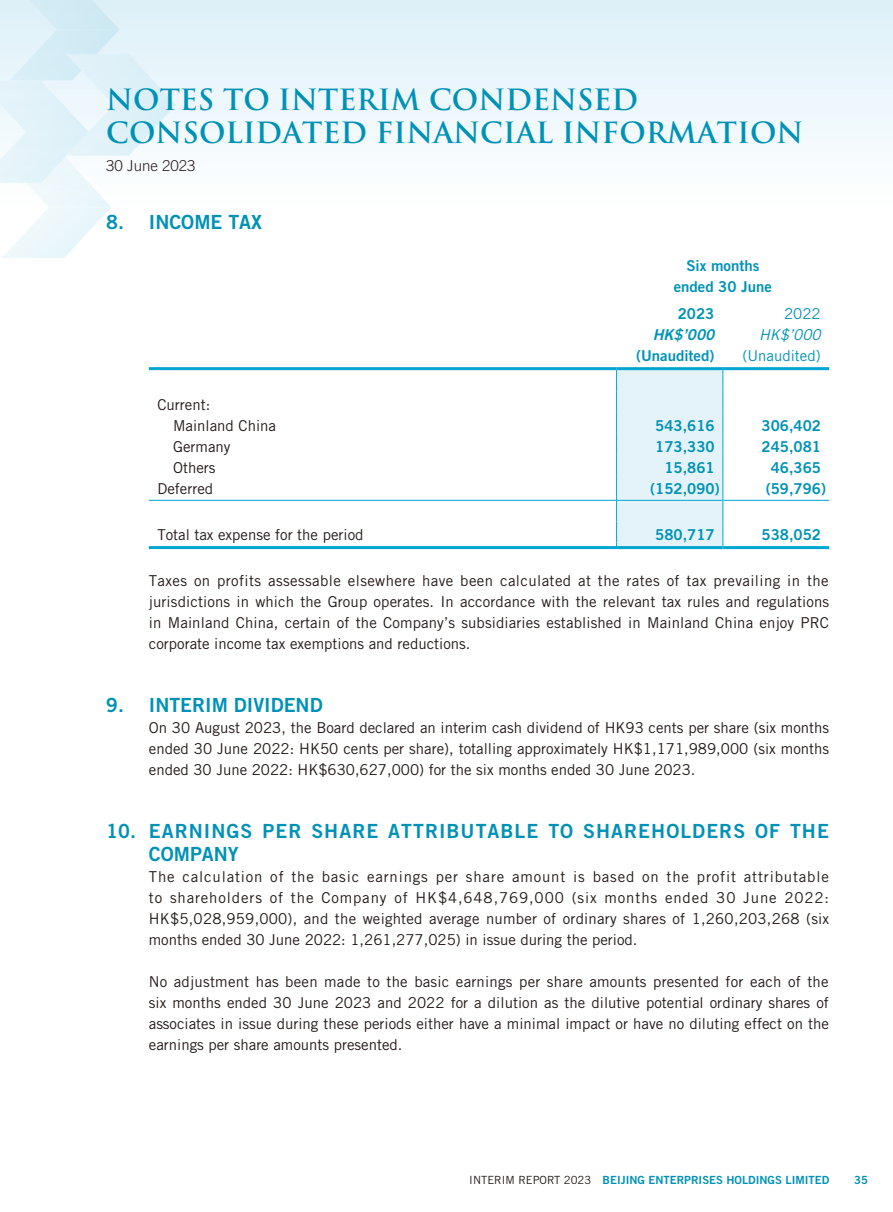
<style>
.page{position:relative;width:893px;height:1212px;background:#fff}
.page>*{position:absolute;margin:0;border:0;box-sizing:border-box;transform-origin:0 0}
.t1{font:700 28.5px/33px "Trajan Pro";color:#0092b6}
.t2{font:19.5px/22.5px "Trade Gothic LT Std Bd 2";letter-spacing:.055em;color:#0092b6}
.t3{font:19.5px "Trade Gothic LT Std Bd 2";color:#0092b6}
.t4{font:15px/21px "Trade Gothic LT Std";color:#231916;text-align:justify}
.t5{font:15px/21px "Trade Gothic LT Std Bd 2";color:#0092b6;text-align:center}
.t6{font:15px "Trade Gothic LT Std";color:#0092b6}
.t7{font:300 15px "Trade Gothic LT Std";color:#231916}
.t8{font:15px "Trade Gothic LT Std Bd 2 Obl";color:#0092b6}
.t9{font:italic 15px "Trade Gothic LT Std";color:#0092b6}
.t10{font:11.25px "Trade Gothic LT Std Bd 2";color:#0092b6}
.s1{font-family:"Trade Gothic LT Std";color:#231916}
</style>
<div class="page">
<div style="left:0;top:0;width:893px;height:426px;background:linear-gradient(to bottom,#e5f4fa,#fff)"></div>
<svg style="left:0;top:0;width:176px;height:258px"></svg>
<div style="left:616px;top:370px;width:107px;height:179px;background:#e3f3f9"></div>
<hr style="left:149px;top:367px;width:468px;height:3px;background:#00a6cf">
<hr style="left:617px;top:367px;width:106px;height:3px;background:#00a6cf">
<hr style="left:723px;top:367px;width:106px;height:3px;background:#00a6cf">
<hr style="left:149px;top:500px;width:467px;height:1px;background:#00a6cf">
<hr style="left:617px;top:500px;width:105px;height:1px;background:#00a6cf">
<hr style="left:723px;top:500px;width:106px;height:1px;background:#00a6cf">
<hr style="left:149px;top:546px;width:467px;height:3px;background:#00a6cf">
<hr style="left:617px;top:546px;width:105px;height:3px;background:#00a6cf">
<hr style="left:723px;top:546px;width:106px;height:3px;background:#00a6cf">
<h1 class="t1" style="left:106px;top:83px;width:699px">NOTES TO INTERIM CONDENSED<br>CONSOLIDATED FINANCIAL INFORMATION</h1>
<p class="t7" style="left:106px;top:157px;width:91px">30 June 2023</p>
<h2 class="t3" style="left:106px;top:210px;width:157px">8. INCOME TAX</h2>
<p class="t4" style="left:173px;top:394px;width:104px;text-indent:-16px">Current:<br>Mainland China</p>
<p class="t5" style="left:674px;top:255px;width:100px">Six months ended 30 June</p>
<p class="t5" style="left:678px;top:303px;width:38px">2023</p>
<p class="t6" style="left:784px;top:305px;width:38px">2022</p>
<p class="t8" style="left:653px;top:326px;width:63px">HK$’000</p>
<p class="t9" style="left:759px;top:326px;width:63px">HK$’000</p>
<p class="t5" style="left:636px;top:345px;width:80px">(Unaudited)</p>
<p class="t6" style="left:742px;top:347px;width:80px">(Unaudited)</p>
<p class="t5" style="left:655px;top:414px;width:61px">543,616</p>
<p class="t5" style="left:761px;top:414px;width:61px">306,402</p>
<p class="t4" style="left:173px;top:436px;width:59px">Germany</p>
<p class="t5" style="left:655px;top:435px;width:61px">173,330</p>
<p class="t5" style="left:761px;top:435px;width:61px">245,081</p>
<p class="t4" style="left:173px;top:457px;width:44px">Others</p>
<p class="t5" style="left:664px;top:456px;width:52px">15,861</p>
<p class="t5" style="left:771px;top:456px;width:52px">46,365</p>
<p class="t4" style="left:157px;top:478px;width:57px">Deferred</p>
<p class="t5" style="left:650px;top:477px;width:71px">(152,090)</p>
<p class="t5" style="left:766px;top:477px;width:62px">(59,796)</p>
<p class="t4" style="left:157px;top:524px;width:208px">Total tax expense for the period</p>
<p class="t5" style="left:655px;top:524px;width:61px">580,717</p>
<p class="t5" style="left:761px;top:524px;width:61px">538,052</p>
<p class="t4" style="left:149px;top:570px;width:682px">Taxes on profits assessable elsewhere have been calculated at the rates of tax prevailing in the jurisdictions in which the Group operates. In accordance with the relevant tax rules and regulations in Mainland China, certain of the Company’s subsidiaries established in Mainland China enjoy PRC corporate income tax exemptions and reductions.</p>
<h2 class="t3" style="left:106px;top:693px;width:218px">9. INTERIM DIVIDEND</h2>
<p class="t4" style="left:149px;top:717px;width:682px">On 30 August 2023, the Board declared an interim cash dividend of HK93 cents per share (six months ended 30 June 2022: HK50 cents per share), totalling approximately HK$1,171,989,000 (six months ended 30 June 2022: HK$630,627,000) for the six months ended 30 June 2023.</p>
<h2 class="t2" style="left:149px;top:819px;width:682px;text-indent:-43px">10. EARNINGS PER SHARE ATTRIBUTABLE TO SHAREHOLDERS OF THE<br>COMPANY</h2>
<p class="t4" style="left:149px;top:866px;width:682px">The calculation of the basic earnings per share amount is based on the profit attributable to shareholders of the Company of HK$4,648,769,000 (six months ended 30 June 2022:<br>HK$5,028,959,000), and the weighted average number of ordinary shares of 1,260,203,268 (six months ended 30 June 2022: 1,261,277,025) in issue during the period.</p>
<p class="t4" style="left:149px;top:971px;width:682px">No adjustment has been made to the basic earnings per share amounts presented for each of the six months ended 30 June 2023 and 2022 for a dilution as the dilutive potential ordinary shares of associates in issue during these periods either have a minimal impact or have no diluting effect on the earnings per share amounts presented.</p>
<p class="t10" style="left:469px;top:1173px;width:361px"><span class="s1">INTERIM REPORT 2023</span> BEIJING ENTERPRISES HOLDINGS LIMITED</p>
<p class="t10" style="left:854px;top:1173px;width:15px">35</p>
</div>
